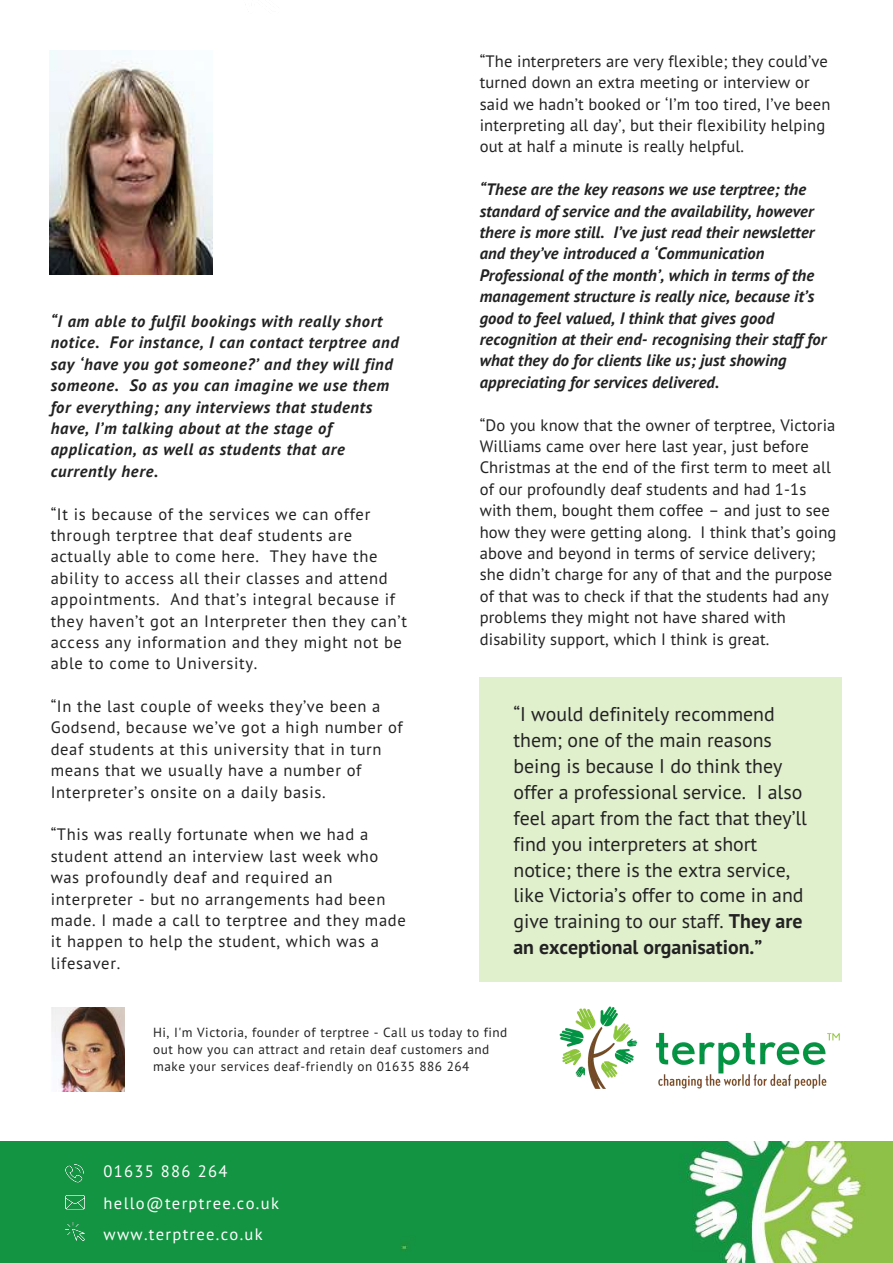
<style>
.page{position:relative;width:893px;height:1263px;background:#fff}
.page>*{position:absolute;margin:0;border:0;box-sizing:border-box;transform-origin:0 0}
.t1{font:19.8px/26px "PT Sans";color:#222}
.t2{font:16.5px/21.5px "PT Sans";letter-spacing:.04em;color:#222}
.t3{font:16.5px/21.5px "PT Sans";letter-spacing:.01em;color:#222}
.t4{font:italic 700 16.5px/21.5px "PT Sans";letter-spacing:.01em;color:#222}
.t5{font:italic 700 16.5px/21.5px "PT Sans";letter-spacing:.04em;color:#222}
.t6{font:16.5px/31.5px "PT Sans";letter-spacing:.08em;color:#fff}
.t7{font:13.2px/17px "PT Sans";letter-spacing:.04em;color:#222}
.s1{font-weight:700}
</style>
<div class="page">
<img style="left:559px;top:1006px;width:281px;height:83px">
<div style="left:480px;top:678px;width:362px;height:304px;background:#e0efcc"></div>
<img style="left:0;top:1142px;width:893px;height:121px">
<img style="left:65px;top:1164px;width:19px;height:77px">
<img style="left:51px;top:1008px;width:74px;height:83px">
<img style="left:50px;top:51px;width:163px;height:224px">
<p class="t5" style="left:51px;top:310px;width:350px">“I am able to fulfil bookings with really short notice. For instance, I can contact terptree and say ‘have you got someone?’ and they will find someone. So as you can imagine we use them for everything; any interviews that students have, I’m talking about at the stage of application, as well as students that are currently here.</p>
<p class="t2" style="left:51px;top:503px;width:358px">“It is because of the services we can offer through terptree that deaf students are actually able to come here. They have the ability to access all their classes and attend appointments. And that’s integral because if they haven’t got an Interpreter then they can’t access any information and they might not be able to come to University.</p>
<p class="t2" style="left:51px;top:695px;width:354px">“In the last couple of weeks they’ve been a Godsend, because we’ve got a high number of deaf students at this university that in turn means that we usually have a number of Interpreter’s onsite on a daily basis.</p>
<p class="t2" style="left:51px;top:824px;width:357px">“This was really fortunate when we had a student attend an interview last week who was profoundly deaf and required an interpreter - but no arrangements had been made. I made a call to terptree and they made it happen to help the student, which was a lifesaver.</p>
<p class="t3" style="left:480px;top:50px;width:352px">“The interpreters are very flexible; they could’ve turned down an extra meeting or interview or said we hadn’t booked or ‘I’m too tired, I’ve been interpreting all day’, but their flexibility helping out at half a minute is really helpful.</p>
<p class="t4" style="left:480px;top:178px;width:348px">“These are the key reasons we use terptree; the standard of service and the availability, however there is more still. I’ve just read their newsletter and they’ve introduced a ‘Communication Professional of the month’, which in terms of the management structure is really nice, because it’s good to feel valued, I think that gives good recognition at their end- recognising their staff for what they do for clients like us; just showing appreciating for services delivered.</p>
<p class="t3" style="left:480px;top:414px;width:358px">“Do you know that the owner of terptree, Victoria Williams came over here last year, just before Christmas at the end of the first term to meet all of our profoundly deaf students and had 1-1s with them, bought them coffee – and just to see how they were getting along. I think that’s going above and beyond in terms of service delivery; she didn’t charge for any of that and the purpose of that was to check if that the students had any problems they might not have shared with disability support, which I think is great.</p>
<p class="t1" style="left:513px;top:701px;width:295px">“I would definitely recommend them; one of the main reasons being is because I do think they offer a professional service. I also feel apart from the fact that they’ll find you interpreters at short notice; there is the extra service, like Victoria’s offer to come in and give training to our staff. <span class="s1">They are an exceptional organisation.”</span></p>
<p class="t7" style="left:153px;top:1024px;width:356px">Hi, I'm Victoria, founder of terptree - Call us today to find out how you can attract and retain deaf customers and make your services deaf-friendly on 01635 886 264</p>
<p class="t6" style="left:104px;top:1155px;width:177px">01635 886 264 hello@terptree.co.uk www.terptree.co.uk</p>
</div>
